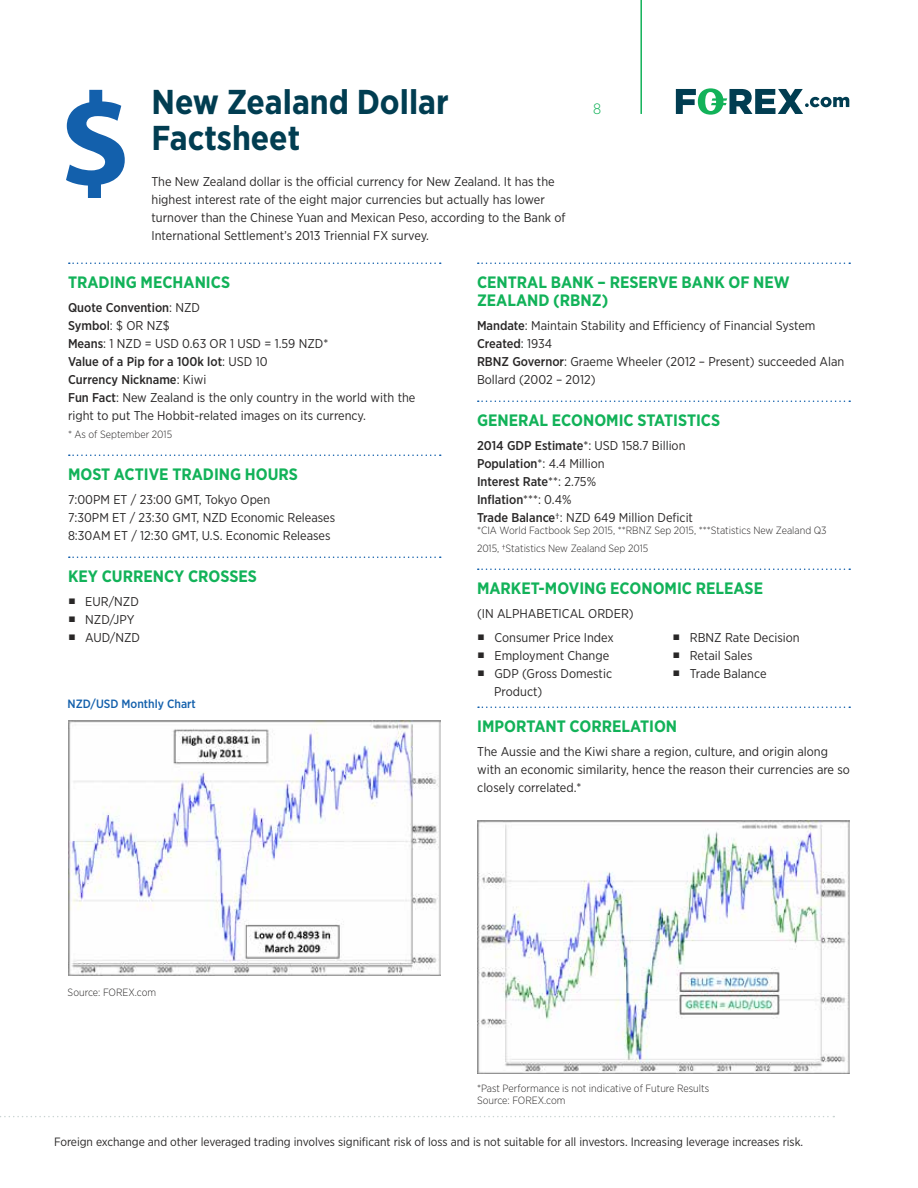
<style>
.page{position:relative;width:918px;height:1188px;background:#fff}
.page>*{position:absolute;margin:0;border:0;box-sizing:border-box;transform-origin:0 0}
.t1{font:700 34.5px/36px "Gotham Narrow";color:#013d51}
.t2{font:900 30px "Gotham Narrow";color:#292727}
.t3{font:700 16.5px/18px "Gotham Narrow";color:#12b259}
.t4{font:300 15px "Gotham Narrow";color:#12b259}
.t5{font:12.75px/18px "Gotham Narrow";color:#292727}
.t6{font:12px "Gotham Narrow";letter-spacing:-.005em;color:#292727}
.t7{font:500 12px "Gotham Narrow";color:#1360ac}
.t8{font:300 10.5px/18px "Gotham Narrow";color:#292727}
.s1{font-weight:500}
</style>
<div class="page">
<hr style="left:640px;top:0;width:2px;height:114px;background:#12b259">
<svg style="left:676px;top:88px;width:173px;height:27px"></svg>
<svg style="left:0;top:1116px;width:834px;height:1px"></svg>
<svg style="left:69px;top:262px;width:372px;height:2px"></svg>
<svg style="left:69px;top:454px;width:372px;height:2px"></svg>
<svg style="left:69px;top:556px;width:372px;height:2px"></svg>
<svg style="left:478px;top:262px;width:372px;height:2px"></svg>
<svg style="left:478px;top:400px;width:372px;height:2px"></svg>
<svg style="left:478px;top:568px;width:372px;height:2px"></svg>
<svg style="left:478px;top:706px;width:372px;height:2px"></svg>
<svg style="left:66px;top:90px;width:59px;height:108px"></svg>
<img style="left:68px;top:720px;width:373px;height:255px">
<img style="left:477px;top:820px;width:372px;height:254px">
<h1 class="t1" style="left:152px;top:84px;width:299px">New Zealand Dollar<br>Factsheet</h1>
<p class="t5" style="left:152px;top:172px;width:416px">The New Zealand dollar is the official currency for New Zealand. It has the highest interest rate of the eight major currencies but actually has lower turnover than the Chinese Yuan and Mexican Peso, according to the Bank of International Settlement’s 2013 Triennial FX survey.</p>
<p class="t3" style="left:477px;top:273px;width:314px">CENTRAL BANK – RESERVE BANK OF NEW<br>ZEALAND (RBNZ)</p>
<p class="t5" style="left:477px;top:316px;width:369px"><span class="s1">Mandate</span>: Maintain Stability and Efficiency of Financial System <span class="s1">Created</span>: 1934<br><span class="s1">RBNZ Governor</span>: Graeme Wheeler (2012 – Present) succeeded Alan Bollard (2002 – 2012)</p>
<p class="t3" style="left:477px;top:411px;width:245px">GENERAL ECONOMIC STATISTICS</p>
<p class="t5" style="left:477px;top:436px;width:218px"><span class="s1">2014 GDP Estimate</span>*: USD 158.7 Billion<br><span class="s1">Population</span>*: 4.4 Million<br><span class="s1">Interest Rate</span>**: 2.75%<br><span class="s1">Inflation</span>***: 0.4%<br><span class="s1">Trade Balance</span>†: NZD 649 Million Deficit</p>
<p class="t8" style="left:477px;top:521px;width:351px">*CIA World Factbook Sep 2015, **RBNZ Sep 2015, ***Statistics New Zealand Q3<br>2015, †Statistics New Zealand Sep 2015</p>
<p class="t3" style="left:477px;top:579px;width:288px">MARKET-MOVING ECONOMIC RELEASE</p>
<p class="t5" style="left:477px;top:604px;width:158px">(IN ALPHABETICAL ORDER)</p>
<p class="t4" style="left:593px;top:100px;width:10px">8</p>
<p class="t3" style="left:68px;top:273px;width:164px">TRADING MECHANICS</p>
<p class="t5" style="left:68px;top:298px;width:349px"><span class="s1">Quote Convention</span>: NZD<br><span class="s1">Symbol</span>: $ OR NZ$<br><span class="s1">Means</span>: 1 NZD = USD 0.63 OR 1 USD = 1.59 NZD*<br><span class="s1">Value of a Pip for a 100k lot</span>: USD 10<br><span class="s1">Currency Nickname</span>: Kiwi<br><span class="s1">Fun Fact</span>: New Zealand is the only country in the world with the right to put The Hobbit-related images on its currency.</p>
<p class="t8" style="left:68px;top:425px;width:106px">* As of September 2015</p>
<p class="t3" style="left:68px;top:465px;width:231px">MOST ACTIVE TRADING HOURS</p>
<p class="t5" style="left:68px;top:490px;width:269px">7:00PM ET / 23:00 GMT, Tokyo Open<br>7:30PM ET / 23:30 GMT, NZD Economic Releases<br>8:30AM ET / 12:30 GMT, U.S. Economic Releases</p>
<p class="t3" style="left:68px;top:567px;width:190px">KEY CURRENCY CROSSES</p>
<h2 class="t2" style="left:68px;top:574px;width:9px">.</h2>
<p class="t5" style="left:85px;top:592px;width:55px">EUR/NZD</p>
<h2 class="t2" style="left:68px;top:592px;width:9px">.</h2>
<p class="t5" style="left:85px;top:610px;width:51px">NZD/JPY</p>
<h2 class="t2" style="left:68px;top:610px;width:9px">.</h2>
<p class="t5" style="left:85px;top:628px;width:56px">AUD/NZD</p>
<h2 class="t2" style="left:477px;top:610px;width:9px">.</h2>
<p class="t5" style="left:494px;top:628px;width:121px">Consumer Price Index</p>
<h2 class="t2" style="left:477px;top:628px;width:9px">.</h2>
<p class="t5" style="left:494px;top:646px;width:116px">Employment Change</p>
<h2 class="t2" style="left:477px;top:646px;width:9px">.</h2>
<p class="t5" style="left:494px;top:664px;width:119px">GDP (Gross Domestic<br>Product)</p>
<h2 class="t2" style="left:673px;top:610px;width:9px">.</h2>
<p class="t5" style="left:690px;top:628px;width:111px">RBNZ Rate Decision</p>
<h2 class="t2" style="left:673px;top:628px;width:9px">.</h2>
<p class="t5" style="left:690px;top:646px;width:64px">Retail Sales</p>
<h2 class="t2" style="left:673px;top:646px;width:9px">.</h2>
<p class="t5" style="left:690px;top:664px;width:78px">Trade Balance</p>
<p class="t7" style="left:68px;top:696px;width:130px">NZD/USD Monthly Chart</p>
<p class="t8" style="left:68px;top:983px;width:90px">Source: FOREX.com</p>
<p class="t3" style="left:477px;top:717px;width:201px">IMPORTANT CORRELATION</p>
<p class="t5" style="left:477px;top:742px;width:374px">The Aussie and the Kiwi share a region, culture, and origin along with an economic similarity, hence the reason their currencies are so closely correlated.*</p>
<p class="t8" style="left:477px;top:1082px;width:234px;line-height:12px">*Past Performance is not indicative of Future Results<br>Source: FOREX.com</p>
<p class="t6" style="left:54px;top:1134px;width:751px">Foreign exchange and other leveraged trading involves significant risk of loss and is not suitable for all investors. Increasing leverage increases risk.</p>
</div>
